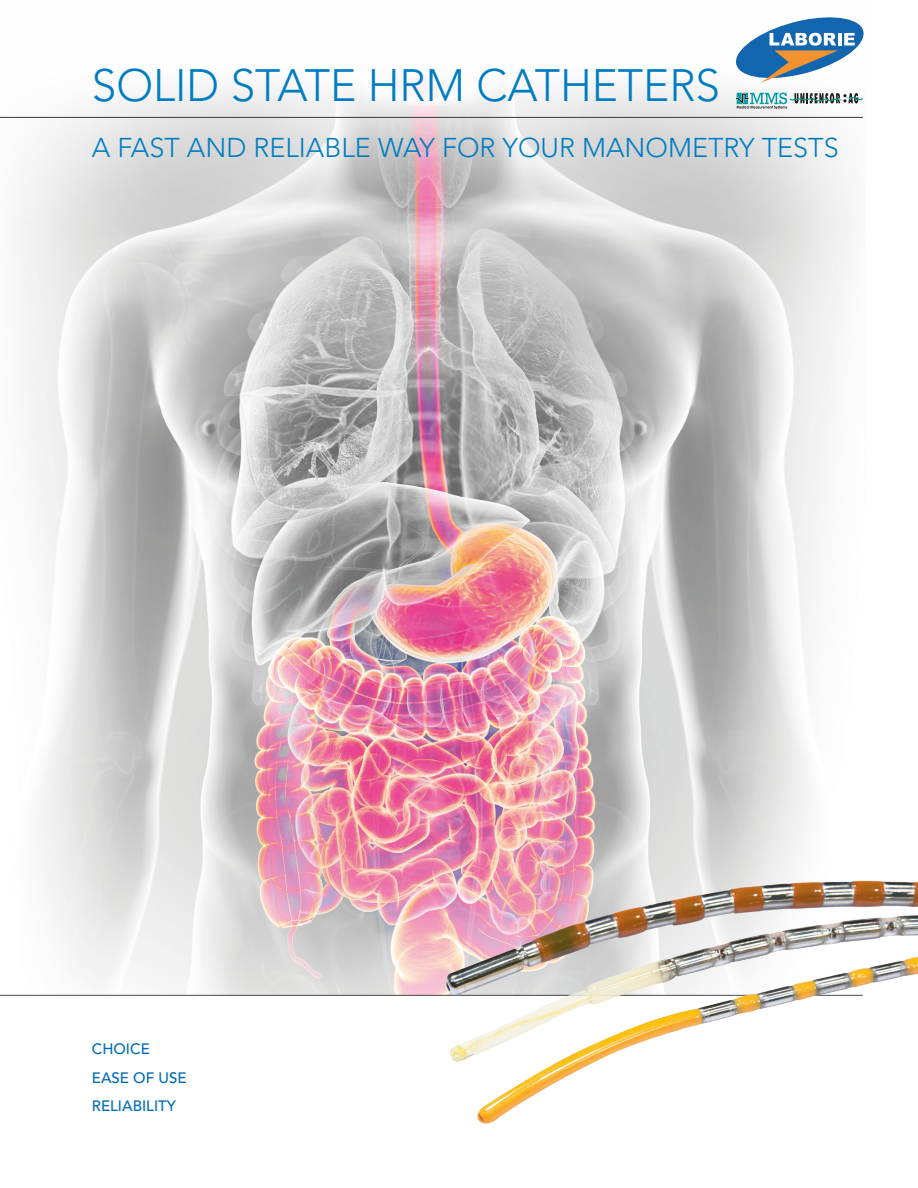
<style>
.page{position:relative;width:918px;height:1188px;background:#fff}
.page>*{position:absolute;margin:0;border:0;box-sizing:border-box;transform-origin:0 0}
.t1{font:300 45px "Avenir LT Std";color:#007dc2}
.t2{font:300 27px "Avenir LT Std";color:#007dc2}
.t3{font:500 15px/28.5px "Avenir LT Std";color:#006cb6}
</style>
<div class="page">
<img style="left:0;top:78px;width:863px;height:917px">
<hr style="left:0;top:117px;width:863px;height:1px;background:#4b4b4a">
<hr style="left:0;top:995px;width:863px;height:1px;background:#4b4b4a">
<svg style="left:736px;top:17px;width:128px;height:66px"></svg>
<svg style="left:736px;top:93px;width:127px;height:16px"></svg>
<img style="left:341px;top:832px;width:577px;height:292px">
<h1 class="t1" style="left:92px;top:59px;width:630px">SOLID STATE HRM CATHETERS</h1>
<p class="t2" style="left:92px;top:132px;width:749px">A FAST AND RELIABLE WAY FOR YOUR MANOMETRY TESTS</p>
<p class="t3" style="left:92px;top:1035px;width:96px">CHOICE<br>EASE OF USE<br>RELIABILITY</p>
</div>
